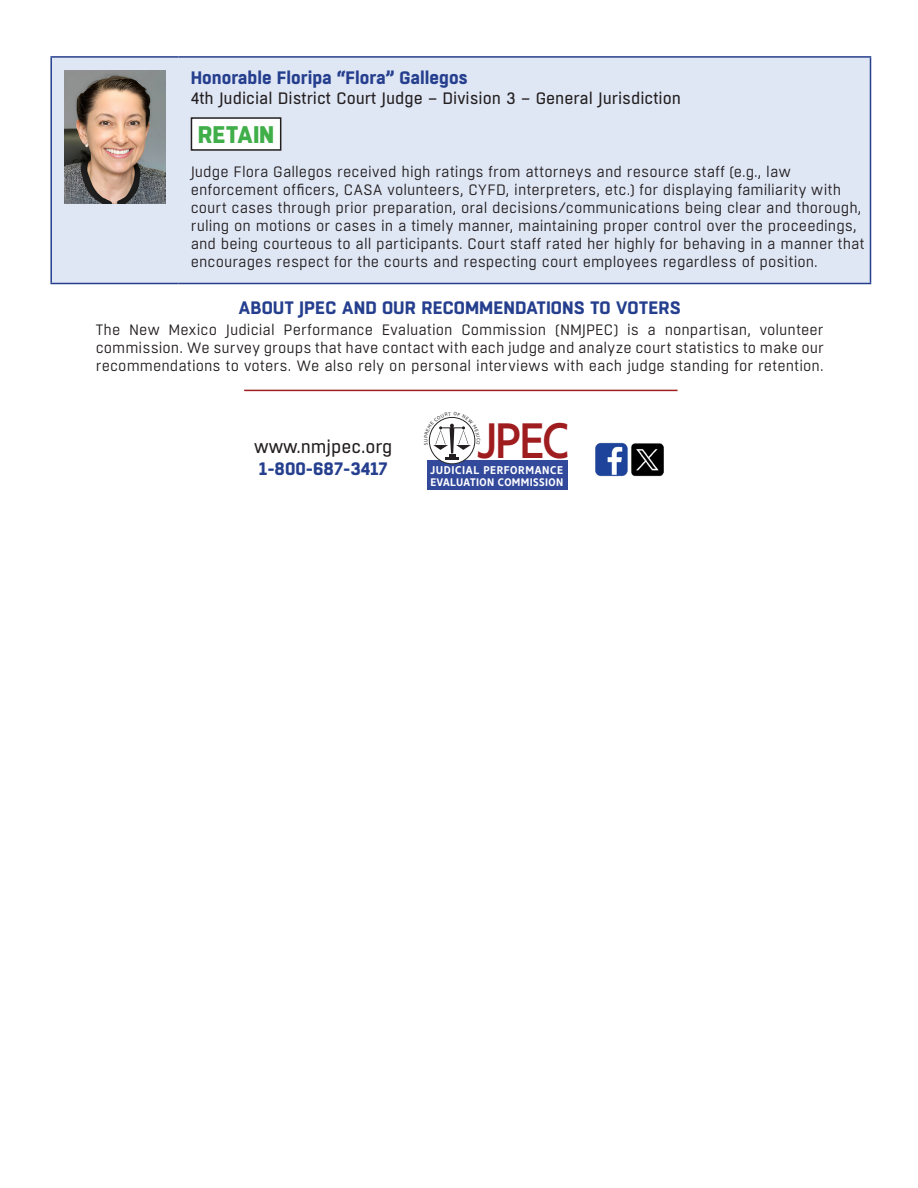
<style>
.page{position:relative;width:918px;height:1188px;background:#fff}
.page>*{position:absolute;margin:0;border:0;box-sizing:border-box;transform-origin:0 0}
.t1{font:500 49.5px "Core Sans N55";color:#9f1c1f;scale:.88 1}
.t2{font:800 24px "Boxed";letter-spacing:-.01em;color:#40ae49}
.t3{font:700 18px "Boxed";color:#253f8e}
.t4{font:18px "Boxed";color:#231f20}
.t5{font:16.5px "Boxed";color:#231f20}
.t6{font:15px/18px "Boxed";letter-spacing:.005em;color:#231f20}
.t7{font:700 11.25px "Core Sans N65";letter-spacing:.06em;color:#fff;scale:.88 1}
.t8{font:700 10.95px "Core Sans N65";letter-spacing:.04em;color:#fff;scale:.88 1}
</style>
<div class="page">
<div style="left:52px;top:58px;width:818px;height:225px;background:#dfe6f4"></div>
<hr style="left:50px;top:58px;width:2px;height:225px;background:#253f8e">
<hr style="left:870px;top:58px;width:1px;height:225px;background:#253f8e">
<hr style="left:50px;top:56px;width:129px;height:2px;background:#253f8e">
<hr style="left:179px;top:56px;width:692px;height:2px;background:#253f8e">
<hr style="left:50px;top:283px;width:129px;height:1px;background:#253f8e">
<hr style="left:179px;top:283px;width:692px;height:1px;background:#253f8e">
<img style="left:65px;top:70px;width:101px;height:134px">
<div style="left:191px;top:118px;width:90px;height:32px;background:#fff"></div>
<div style="left:191px;top:117px;width:90px;height:34px;border:2px solid #231f20"></div>
<div style="left:427px;top:460px;width:141px;height:30px;background:#334a9c"></div>
<svg style="left:429px;top:417px;width:46px;height:47px"></svg>
<img style="left:631px;top:443px;width:32px;height:33px">
<img style="left:595px;top:443px;width:33px;height:33px">
<hr style="left:244px;top:390px;width:434px;height:1px;background:#a01d21">
<svg style="left:428px;top:416px;width:48px;height:43px"></svg>
<p class="t3" style="left:191px;top:66px;width:279px">Honorable Floripa “Flora” Gallegos</p>
<p class="t5" style="left:191px;top:87px;width:492px">4th Judicial District Court Judge – Division 3 – General Jurisdiction</p>
<p class="t2" style="left:198px;top:118px;width:78px">RETAIN</p>
<p class="t6" style="left:191px;top:163px;width:675px">Judge Flora Gallegos received high ratings from attorneys and resource staff (e.g., law enforcement officers, CASA volunteers, CYFD, interpreters, etc.) for displaying familiarity with court cases through prior preparation, oral decisions/communications being clear and thorough, ruling on motions or cases in a timely manner, maintaining proper control over the proceedings, and being courteous to all participants. Court staff rated her highly for behaving in a manner that encourages respect for the courts and respecting court employees regardless of position.</p>
<p class="t3" style="left:239px;top:296px;width:444px">ABOUT JPEC AND OUR RECOMMENDATIONS TO VOTERS</p>
<p class="t6" style="left:96px;top:321px;width:730px;text-align:justify">The New Mexico Judicial Performance Evaluation Commission (NMJPEC) is a nonpartisan, volunteer commission. We survey groups that have contact with each judge and analyze court statistics to make our recommendations to voters. We also rely on personal interviews with each judge standing for retention.</p>
<p class="t4" style="left:254px;top:436px;width:140px">www.nmjpec.org</p>
<p class="t3" style="left:259px;top:457px;width:130px">1-800-687-3417</p>
<p class="t1" style="left:478px;top:409px;width:106px">JPEC</p>
<p class="t7" style="left:430px;top:463px;width:152px">JUDICIAL PERFORMANCE</p>
<p class="t8" style="left:430px;top:475px;width:152px">EVALUATION COMMISSION</p>
</div>
